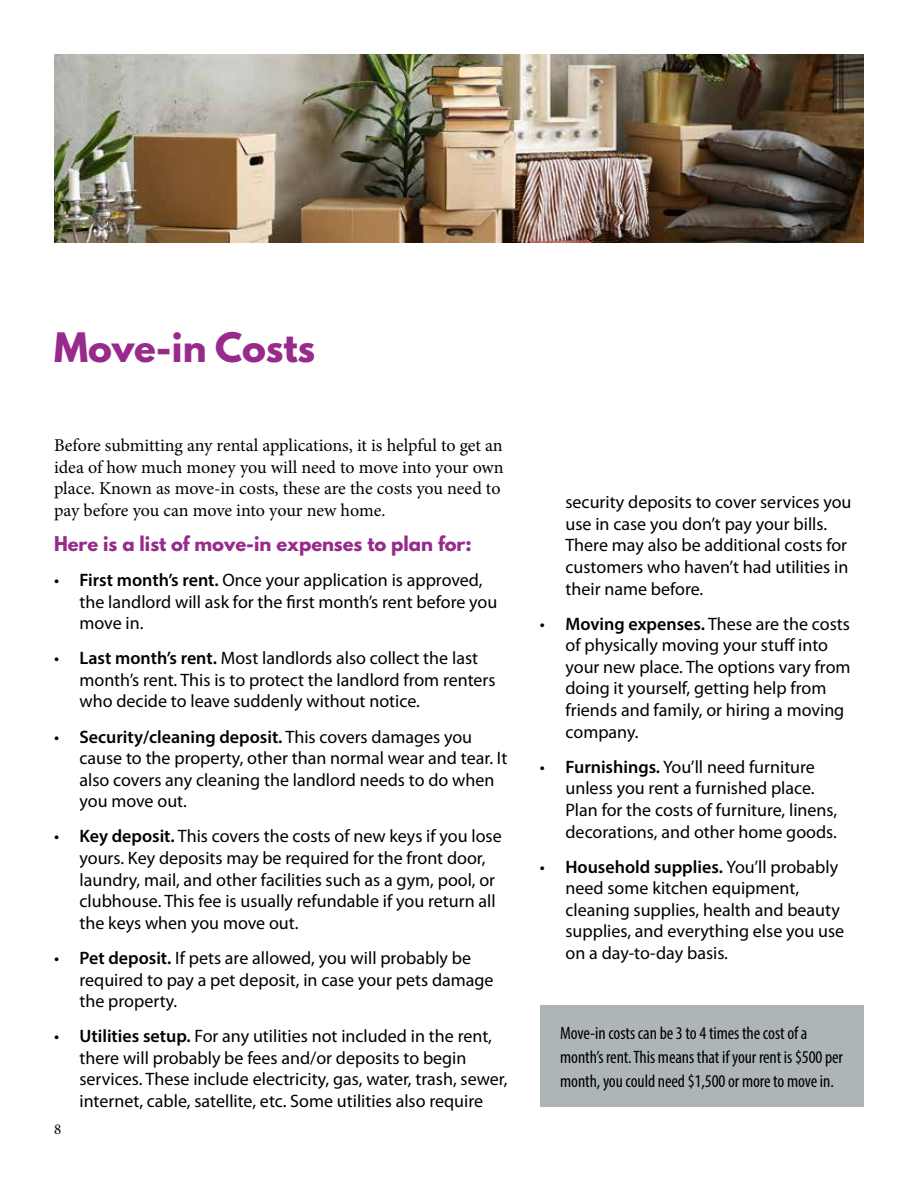
<style>
.page{position:relative;width:918px;height:1188px;background:#fff}
.page>*{position:absolute;margin:0;border:0;box-sizing:border-box;transform-origin:0 0}
.t1{font:700 36px "League Spartan";color:#972a8b}
.t2{font:18px/21.6px "Myriad Pro";color:#000}
.t3{font:18px/21.6px "Minion Pro";letter-spacing:-.005em;color:#000}
.t4{font:condensed 18px/24px "Myriad Pro";letter-spacing:-.005em;color:#000}
.t5{font:700 18px "League Spartan";color:#972a8b}
.t6{font:15px "Minion Pro";color:#000}
.s1{font-weight:600}
</style>
<div class="page">
<img style="left:54px;top:54px;width:810px;height:189px">
<div style="left:540px;top:1005px;width:324px;height:102px;background:#aeb5b9"></div>
<h1 class="t1" style="left:54px;top:319px;width:263px">Move-in Costs</h1>
<p class="t3" style="left:54px;top:434px;width:451px">Before submitting any rental applications, it is helpful to get an idea of how much money you will need to move into your own place. Known as move-in costs, these are the costs you need to pay before you can move into your new home.</p>
<p class="t5" style="left:54px;top:529px;width:419px">Here is a list of move-in expenses to plan for:</p>
<p class="t2" style="left:80px;top:569px;width:419px;text-indent:-26px">• <span class="s1">First month’s rent.</span> Once your application is approved, the landlord will ask for the first month’s rent before you move in.</p>
<p class="t2" style="left:80px;top:647px;width:418px;text-indent:-26px">• <span class="s1">Last month’s rent.</span> Most landlords also collect the last month’s rent. This is to protect the landlord from renters who decide to leave suddenly without notice.</p>
<p class="t2" style="left:80px;top:725px;width:430px;text-indent:-26px">• <span class="s1">Security/cleaning deposit.</span> This covers damages you cause to the property, other than normal wear and tear. It also covers any cleaning the landlord needs to do when you move out.</p>
<p class="t2" style="left:80px;top:825px;width:424px;text-indent:-26px">• <span class="s1">Key deposit.</span> This covers the costs of new keys if you lose yours. Key deposits may be required for the front door, laundry, mail, and other facilities such as a gym, pool, or clubhouse. This fee is usually refundable if you return all the keys when you move out.</p>
<p class="t2" style="left:80px;top:947px;width:416px;text-indent:-26px">• <span class="s1">Pet deposit.</span> If pets are allowed, you will probably be required to pay a pet deposit, in case your pets damage the property.</p>
<p class="t2" style="left:80px;top:1025px;width:429px;text-indent:-26px">• <span class="s1">Utilities setup.</span> For any utilities not included in the rent, there will probably be fees and/or deposits to begin services. These include electricity, gas, water, trash, sewer, internet, cable, satellite, etc. Some utilities also require</p>
<p class="t6" style="left:54px;top:1119px;width:9px">8</p>
<p class="t2" style="left:566px;top:491px;width:288px">security deposits to cover services you use in case you don’t pay your bills.<br>There may also be additional costs for customers who haven’t had utilities in their name before.</p>
<p class="t2" style="left:566px;top:613px;width:287px;text-indent:-26px">• <span class="s1">Moving expenses.</span> These are the costs of physically moving your stuff into your new place. The options vary from doing it yourself, getting help from friends and family, or hiring a moving company.</p>
<p class="t2" style="left:566px;top:756px;width:273px;text-indent:-26px">• <span class="s1">Furnishings.</span> You’ll need furniture unless you rent a furnished place.<br>Plan for the costs of furniture, linens, decorations, and other home goods.</p>
<p class="t2" style="left:566px;top:856px;width:280px;text-indent:-26px">• <span class="s1">Household supplies.</span> You’ll probably need some kitchen equipment, cleaning supplies, health and beauty supplies, and everything else you use on a day-to-day basis.</p>
<p class="t4" style="left:560px;top:1021px;width:284px">Move-in costs can be 3 to 4 times the cost of a month’s rent. This means that if your rent is $500 per month, you could need $1,500 or more to move in.</p>
</div>
